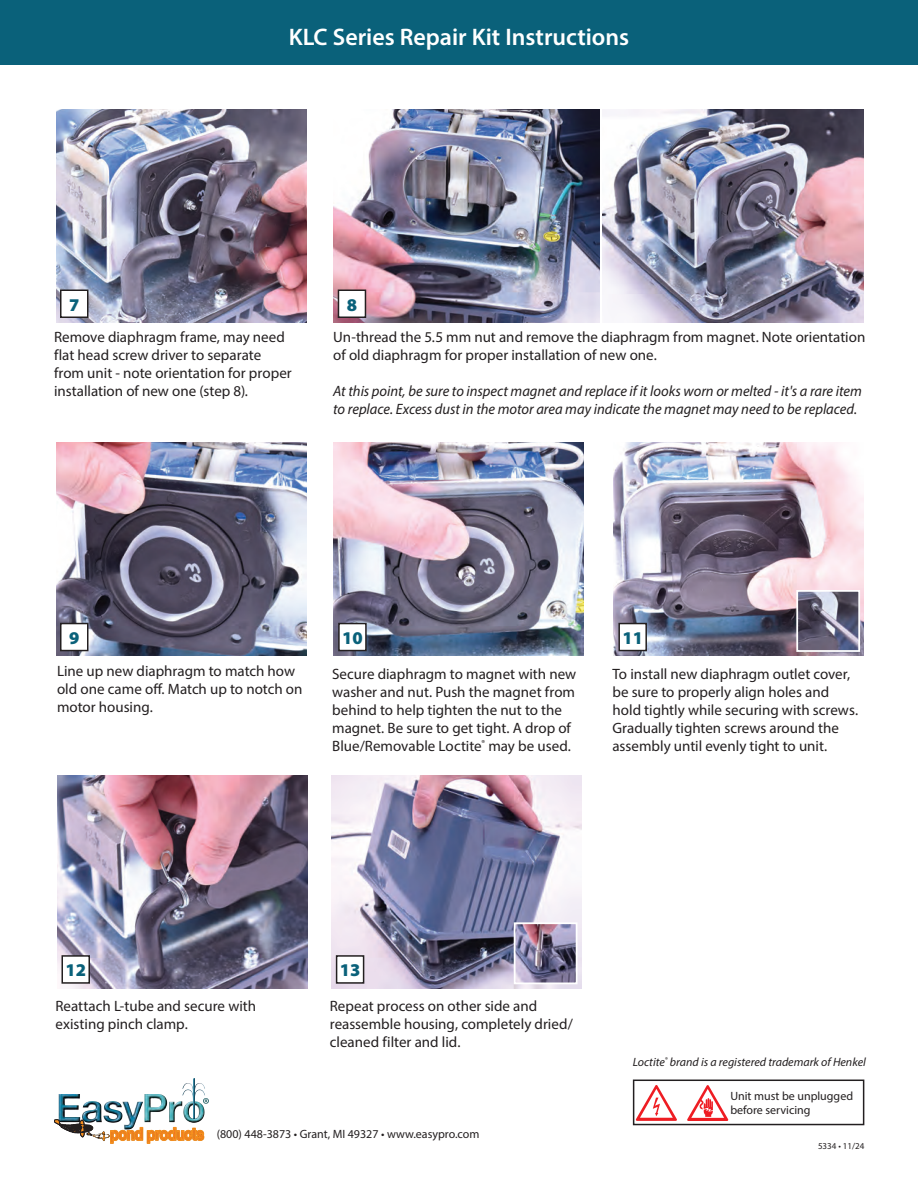
<style>
.page{position:relative;width:918px;height:1188px;background:#fff}
.page>*{position:absolute;margin:0;border:0;box-sizing:border-box;transform-origin:0 0}
.t1{font:600 24px "Myriad Pro";color:#fff}
.t2{font:900 18px "Myriad Pro";color:#0a617a}
.Hanging_indent{font:15px/18px "Myriad Pro";color:#231f20}
.Hanging_indent-2{font:italic 15px/18px "Myriad Pro";color:#231f20}
.t3{font:12px/14.4px "Myriad Pro";color:#231f20}
.Hanging_indent-3{font:italic 12px "Myriad Pro";color:#231f20}
.t4{font:9px "Myriad Pro";color:#231f20}
</style>
<div class="page">
<div style="left:0;top:0;width:918px;height:65px;background:#0a617a"></div>
<img style="left:59px;top:1094px;width:37px;height:25px">
<img style="left:145px;top:1094px;width:37px;height:25px">
<img style="left:182px;top:1083px;width:23px;height:6px">
<img style="left:182px;top:1089px;width:23px;height:30px">
<img style="left:193px;top:1079px;width:1px;height:40px">
<svg style="left:54px;top:1119px;width:150px;height:25px"></svg>
<svg style="left:203px;top:1098px;width:6px;height:6px"></svg>
<svg style="left:636px;top:1085px;width:41px;height:36px"></svg>
<svg style="left:687px;top:1085px;width:41px;height:36px"></svg>
<div style="left:633px;top:1080px;width:231px;height:45px;border:2px solid #231f20"></div>
<img style="left:56px;top:110px;width:250px;height:212px">
<img style="left:334px;top:110px;width:265px;height:212px">
<img style="left:331px;top:775px;width:250px;height:213px">
<svg style="left:335px;top:954px;width:30px;height:30px"></svg>
<img style="left:513px;top:921px;width:65px;height:64px">
<img style="left:614px;top:443px;width:250px;height:213px">
<svg style="left:795px;top:589px;width:66px;height:64px;background:#807d8f"></svg>
<svg style="left:618px;top:622px;width:30px;height:30px"></svg>
<img style="left:334px;top:443px;width:250px;height:213px">
<svg style="left:337px;top:622px;width:30px;height:30px"></svg>
<svg style="left:337px;top:289px;width:30px;height:30px"></svg>
<svg style="left:59px;top:289px;width:30px;height:30px"></svg>
<img style="left:57px;top:775px;width:250px;height:213px">
<svg style="left:61px;top:954px;width:30px;height:30px"></svg>
<img style="left:56px;top:443px;width:250px;height:213px">
<svg style="left:59px;top:622px;width:30px;height:30px"></svg>
<img style="left:603px;top:110px;width:261px;height:212px">
<h1 class="t1" style="left:289px;top:22px;width:342px">KLC Series Repair Kit Instructions</h1>
<p class="t2" style="left:69px;top:294px;width:12px">7</p>
<p class="t2" style="left:347px;top:294px;width:12px">8</p>
<p class="Hanging_indent" style="left:54px;top:328px;width:239px">Remove diaphragm frame, may need flat head screw driver to separate from unit - note orientation for proper installation of new one (step 8).</p>
<p class="Hanging_indent" style="left:333px;top:328px;width:534px">Un-thread the 5.5 mm nut and remove the diaphragm from magnet. Note orientation of old diaphragm for proper installation of new one.</p>
<p class="Hanging_indent-2" style="left:333px;top:382px;width:530px">At this point, be sure to inspect magnet and replace if it looks worn or melted - it's a rare item to replace. Excess dust in the motor area may indicate the magnet may need to be replaced.</p>
<p class="t2" style="left:69px;top:628px;width:12px">9</p>
<p class="Hanging_indent" style="left:57px;top:661px;width:247px">Line up new diaphragm to match how old one came off. Match up to notch on motor housing.</p>
<p class="t2" style="left:342px;top:628px;width:22px">10</p>
<p class="Hanging_indent" style="left:332px;top:665px;width:246px">Secure diaphragm to magnet with new washer and nut. Push the magnet from behind to help tighten the nut to the magnet. Be sure to get tight. A drop of Blue/Removable Loctite<sup>®</sup> may be used.</p>
<p class="t2" style="left:622px;top:628px;width:22px">11</p>
<p class="Hanging_indent" style="left:612px;top:665px;width:247px">To install new diaphragm outlet cover, be sure to properly align holes and hold tightly while securing with screws.<br>Gradually tighten screws around the assembly until evenly tight to unit.</p>
<p class="t2" style="left:65px;top:960px;width:22px">12</p>
<p class="Hanging_indent" style="left:56px;top:997px;width:202px">Reattach L-tube and secure with existing pinch clamp.</p>
<p class="t2" style="left:340px;top:960px;width:22px">13</p>
<p class="Hanging_indent" style="left:330px;top:997px;width:245px">Repeat process on other side and reassemble housing, completely dried/ cleaned filter and lid.</p>
<p class="Hanging_indent-3" style="left:633px;top:1055px;width:235px">Loctite<sup>®</sup> brand is a registered trademark of Henkel</p>
<p class="t3" style="left:730px;top:1088px;width:124px">Unit must be unplugged before servicing</p>
<p class="t3" style="left:217px;top:1126px;width:264px">(800) 448-3873 • Grant, MI 49327 • www.easypro.com</p>
<p class="t4" style="left:818px;top:1140px;width:48px">5334 • 11/24</p>
</div>
